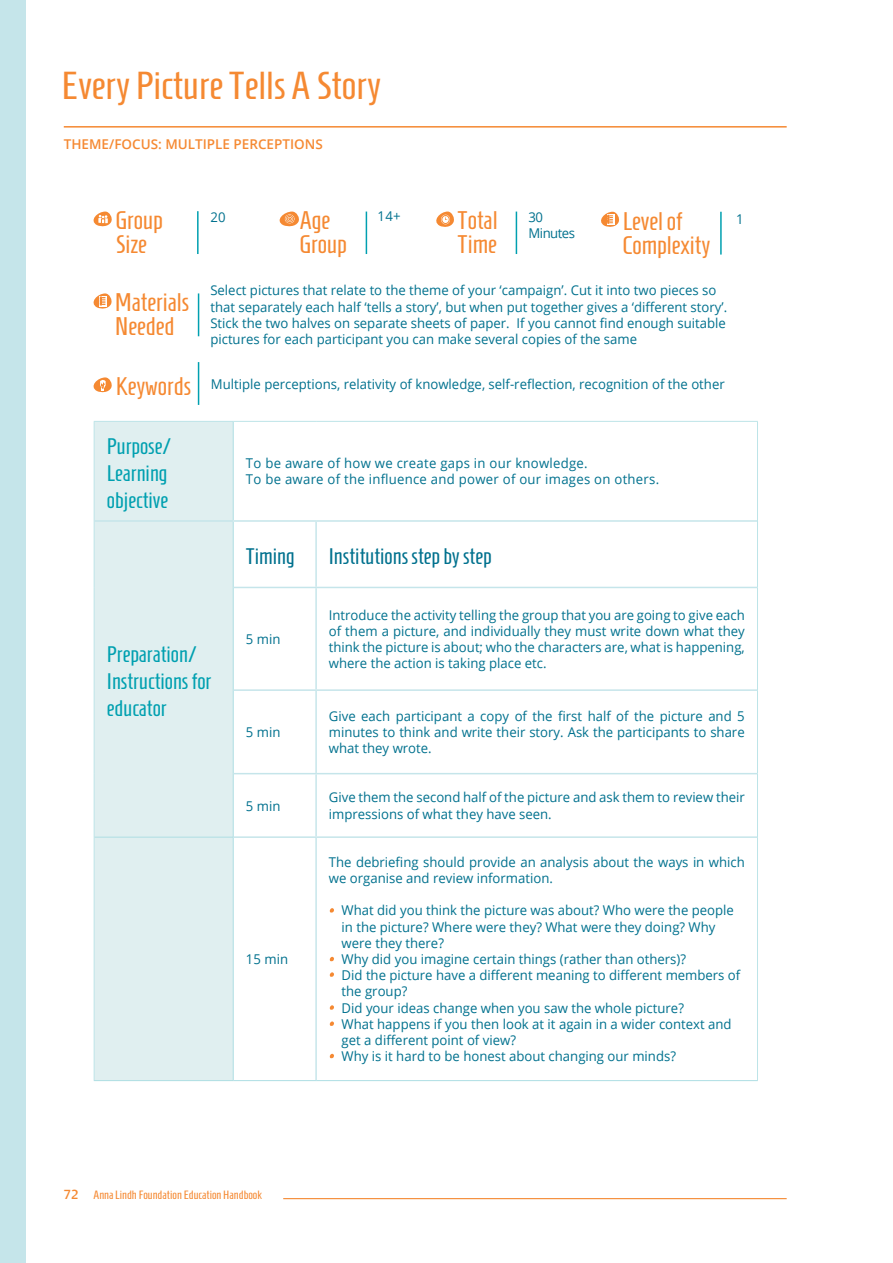
<style>
.page{position:relative;width:893px;height:1263px;background:#fff}
.page>*{position:absolute;margin:0;border:0;box-sizing:border-box;transform-origin:0 0}
.t1{font:39px "Homenaje";color:#f58932}
.t2{font:25.5px/24px "Homenaje";color:#f58932}
.t3{font:22.5px/27px "Homenaje";color:#00a0b0}
.t4{font:22.5px "Homenaje";color:#00718e}
.t5{font:13.5px/16.2px "Open Sans";color:#00718e}
.t6{font:13.5px/16.2px "Open Sans";letter-spacing:.02em;color:#00718e}
.t7{font:600 13.5px "Open Sans";color:#f58932}
.t8{font:13.5px/16.2px "Open Sans";letter-spacing:-.04em;color:#00718e}
.t9{font:12px "Homenaje";color:#f58932}
.t10{font:700 12px "Euphemia UCAS";color:#f58932}
</style>
<div class="page">
<hr style="left:64px;top:126px;width:723px;height:2px;background:#f58932">
<div style="left:95px;top:422px;width:138px;height:658px;background:#e0eff0"></div>
<hr style="left:94px;top:421px;width:139px;height:1px;background:#bde4e8">
<hr style="left:94px;top:422px;width:1px;height:99px;background:#bde4e8">
<hr style="left:233px;top:421px;width:83px;height:1px;background:#bde4e8">
<hr style="left:316px;top:421px;width:442px;height:1px;background:#bde4e8">
<hr style="left:757px;top:422px;width:1px;height:99px;background:#bde4e8">
<hr style="left:94px;top:521px;width:1px;height:66px;background:#bde4e8">
<hr style="left:94px;top:587px;width:1px;height:103px;background:#bde4e8">
<hr style="left:94px;top:690px;width:1px;height:84px;background:#bde4e8">
<hr style="left:94px;top:774px;width:1px;height:63px;background:#bde4e8">
<hr style="left:757px;top:521px;width:1px;height:66px;background:#bde4e8">
<hr style="left:757px;top:587px;width:1px;height:103px;background:#bde4e8">
<hr style="left:757px;top:690px;width:1px;height:84px;background:#bde4e8">
<hr style="left:757px;top:774px;width:1px;height:63px;background:#bde4e8">
<hr style="left:94px;top:837px;width:1px;height:243px;background:#bde4e8">
<hr style="left:757px;top:837px;width:1px;height:243px;background:#bde4e8">
<hr style="left:94px;top:1080px;width:139px;height:1px;background:#aedee3">
<hr style="left:233px;top:1080px;width:83px;height:1px;background:#aedee3">
<hr style="left:316px;top:1080px;width:442px;height:1px;background:#aedee3">
<hr style="left:233px;top:422px;width:1px;height:98px;background:#aedee3">
<hr style="left:233px;top:522px;width:1px;height:65px;background:#aedee3">
<hr style="left:233px;top:587px;width:1px;height:103px;background:#aedee3">
<hr style="left:233px;top:690px;width:1px;height:84px;background:#aedee3">
<hr style="left:233px;top:774px;width:1px;height:63px;background:#aedee3">
<hr style="left:95px;top:837px;width:138px;height:1px;background:#aedee3">
<hr style="left:233px;top:837px;width:1px;height:243px;background:#aedee3">
<hr style="left:315px;top:522px;width:2px;height:65px;background:#c5e5ea">
<hr style="left:315px;top:588px;width:2px;height:101px;background:#c5e5ea">
<hr style="left:315px;top:691px;width:2px;height:82px;background:#c5e5ea">
<hr style="left:315px;top:774px;width:2px;height:62px;background:#c5e5ea">
<hr style="left:315px;top:838px;width:2px;height:242px;background:#c5e5ea">
<hr style="left:95px;top:520px;width:138px;height:2px;background:#c5e5ea">
<hr style="left:233px;top:520px;width:83px;height:2px;background:#c5e5ea">
<hr style="left:316px;top:520px;width:441px;height:2px;background:#c5e5ea">
<hr style="left:233px;top:587px;width:83px;height:1px;background:#c5e5ea">
<hr style="left:316px;top:587px;width:441px;height:1px;background:#c5e5ea">
<hr style="left:233px;top:689px;width:83px;height:2px;background:#c5e5ea">
<hr style="left:316px;top:689px;width:441px;height:2px;background:#c5e5ea">
<hr style="left:233px;top:773px;width:83px;height:1px;background:#c5e5ea">
<hr style="left:316px;top:773px;width:441px;height:1px;background:#c5e5ea">
<hr style="left:233px;top:836px;width:83px;height:2px;background:#c5e5ea">
<hr style="left:316px;top:836px;width:441px;height:2px;background:#c5e5ea">
<hr style="left:197px;top:211px;width:2px;height:43px;background:#00a0b0">
<svg style="left:93px;top:211px;width:19px;height:16px"></svg>
<svg style="left:279px;top:211px;width:20px;height:16px"></svg>
<hr style="left:366px;top:212px;width:1px;height:42px;background:#00a0b0">
<hr style="left:516px;top:212px;width:1px;height:42px;background:#00a0b0">
<svg style="left:436px;top:211px;width:18px;height:16px"></svg>
<svg style="left:601px;top:212px;width:18px;height:15px"></svg>
<hr style="left:720px;top:212px;width:2px;height:43px;background:#00a0b0">
<svg style="left:93px;top:293px;width:19px;height:16px"></svg>
<svg style="left:93px;top:377px;width:19px;height:16px"></svg>
<hr style="left:198px;top:293px;width:1px;height:43px;background:#00a0b0">
<hr style="left:198px;top:362px;width:1px;height:43px;background:#00a0b0">
<svg style="left:329px;top:908px;width:5px;height:5px"></svg>
<svg style="left:329px;top:956px;width:5px;height:5px"></svg>
<svg style="left:329px;top:972px;width:5px;height:5px"></svg>
<svg style="left:329px;top:1005px;width:5px;height:5px"></svg>
<svg style="left:329px;top:1021px;width:5px;height:5px"></svg>
<svg style="left:329px;top:1053px;width:5px;height:5px"></svg>
<div style="left:0;top:0;width:26px;height:1263px;background:#c5e5ea"></div>
<hr style="left:283px;top:1198px;width:504px;height:1px;background:#f58932">
<h1 class="t1" style="left:62px;top:64px;width:321px">Every Picture Tells A Story</h1>
<p class="t7" style="left:64px;top:134px;width:18px">THEME</p>
<p class="t7" style="left:109px;top:134px;width:15px">/FOC</p>
<p class="t7" style="left:141px;top:134px;width:55px">US: MULTIPLE</p>
<p class="t7" style="left:234px;top:134px;width:9px">PERCEPTIONS</p>
<p class="t5" style="left:378px;top:207px;width:25px">14+</p>
<p class="t8" style="left:528px;top:208px;width:48px">30<br>Minutes</p>
<p class="t5" style="left:736px;top:210px;width:9px">1</p>
<h2 class="t2" style="left:116px;top:209px;width:49px">Group<br>Size</h2>
<h2 class="t2" style="left:458px;top:209px;width:42px">Total<br>Time</h2>
<h2 class="t2" style="left:623px;top:209px;width:89px">Level of<br>Complexity</h2>
<h2 class="t2" style="left:300px;top:209px;width:49px">Age<br>Group</h2>
<p class="t5" style="left:211px;top:208px;width:17px">20</p>
<h2 class="t2" style="left:115px;top:290px;width:75px">Materials<br>Needed</h2>
<h2 class="t2" style="left:116px;top:374px;width:77px">Keywords</h2>
<h3 class="t3" style="left:107px;top:433px;width:66px">Purpose/<br>Learning objective</h3>
<p class="t5" style="left:210px;top:282px;width:518px">Select pictures that relate to the theme of your ‘campaign’. Cut it into two pieces so that separately each half ‘tells a story’, but when put together gives a ‘different story’.<br>Stick the two halves on separate sheets of paper. If you cannot find enough suitable pictures for each participant you can make several copies of the same</p>
<p class="t5" style="left:211px;top:375px;width:515px">Multiple perceptions, relativity of knowledge, self-reflection, recognition of the other</p>
<p class="t6" style="left:246px;top:455px;width:415px">To be aware of how we create gaps in our knowledge.<br>To be aware of the influence and power of our images on others.</p>
<h3 class="t4" style="left:246px;top:544px;width:50px">Timing</h3>
<h3 class="t4" style="left:329px;top:544px;width:164px">Institutions step by step</h3>
<h3 class="t3" style="left:107px;top:641px;width:106px">Preparation/<br>Instructions for educator</h3>
<p class="t5" style="left:246px;top:631px;width:36px">5 min</p>
<p class="t5" style="left:246px;top:724px;width:36px">5 min</p>
<p class="t5" style="left:329px;top:606px;width:417px;text-align:justify">Introduce the activity telling the group that you are going to give each of them a picture, and individually they must write down what they think the picture is about; who the characters are, what is happening, where the action is taking place etc.</p>
<p class="t5" style="left:329px;top:707px;width:417px;text-align:justify">Give each participant a copy of the first half of the picture and 5 minutes to think and write their story. Ask the participants to share what they wrote.</p>
<p class="t5" style="left:246px;top:797px;width:36px">5 min</p>
<p class="t5" style="left:329px;top:789px;width:417px">Give them the second half of the picture and ask them to review their impressions of what they have seen.</p>
<p class="t5" style="left:246px;top:951px;width:44px">15 min</p>
<p class="t5" style="left:329px;top:853px;width:417px">The debriefing should provide an analysis about the ways in which we organise and review information.</p>
<p class="t5" style="left:342px;top:902px;width:400px">What did you think the picture was about? Who were the people in the picture? Where were they? What were they doing? Why were they there?<br>Why did you imagine certain things (rather than others)?<br>Did the picture have a different meaning to different members of the group?<br>Did your ideas change when you saw the whole picture?<br>What happens if you then look at it again in a wider context and get a different point of view?<br>Why is it hard to be honest about changing our minds?</p>
<p class="t10" style="left:64px;top:1185px;width:16px">72</p>
<p class="t9" style="left:94px;top:1188px;width:170px">Anna Lindh Foundation Education Handbook</p>
</div>
